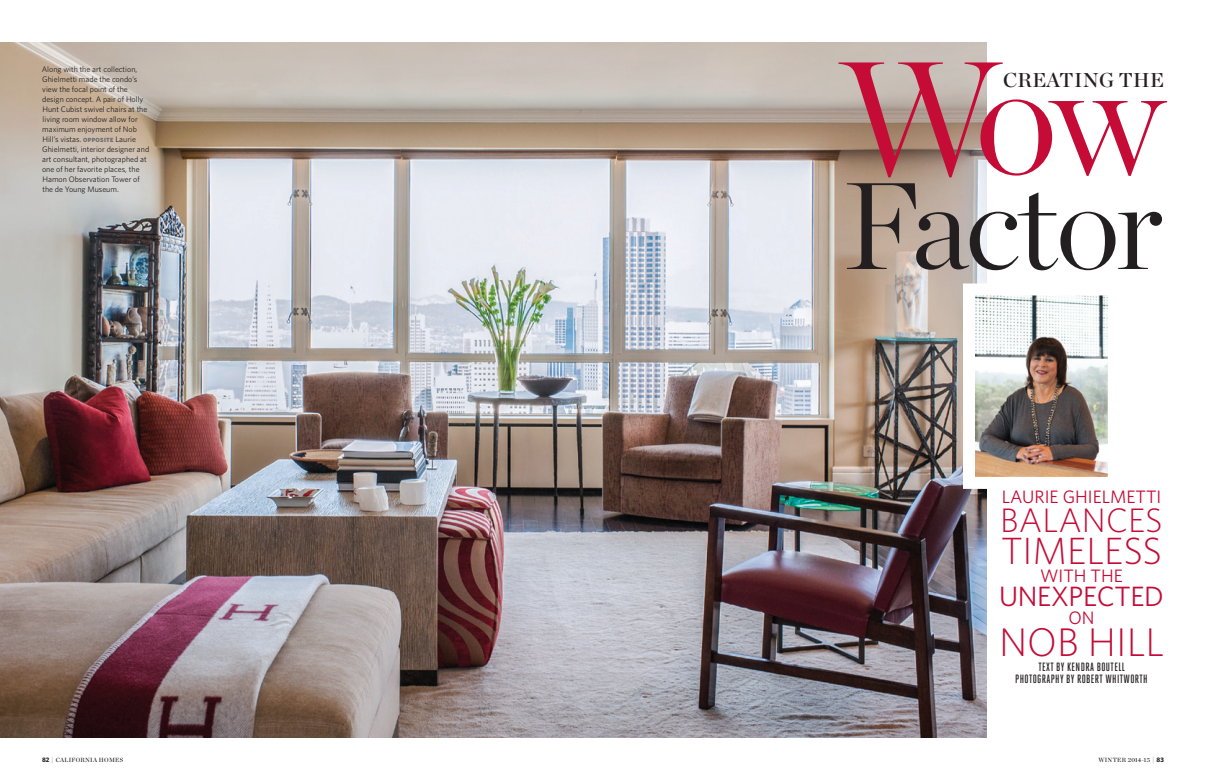
<style>
.page{position:relative;width:1206px;height:783px;background:#fff}
.page>*{position:absolute;margin:0;border:0;box-sizing:border-box;transform-origin:0 0}
.t1{font:300 160px "Chronicle Display";color:#c40c37}
.t2{font:300 123px "Chronicle Display";letter-spacing:-.03em;color:#231f20}
.feature_dek{font:300 40px "Whitney";color:#c40c37}
.feature_dek-2{font:300 38px "Whitney";color:#c40c37}
.feature_dek-3{font:300 34px "Whitney";color:#c40c37}
.feature_dek-4{font:28px "Whitney";letter-spacing:-.01em;color:#c40c37}
.t3{font:20px "Chronicle Display Semi";letter-spacing:.02em;color:#231f20}
.feature_dek-5{font:18px "Whitney";color:#c40c37}
.feature_byline{font:500 12px/12px "Heroic Condensed";letter-spacing:.03em;color:#231f20;text-align:center}
.caption_black{font:8px/10px "Whitney";color:#231f20}
.t4{font:6px "Chronicle Display Semi";letter-spacing:.05em;color:#231f20}
.s1{font-weight:900;font-size:6px;color:#6c6d70}
.s2{font-family:"Whitney";font-weight:700;font-size:6.5px}
.s3{font-family:"Chronicle Display";font-weight:300;font-size:7px}
</style>
<div class="page">
<img style="left:0;top:42px;width:987px;height:696px">
<img style="left:957px;top:278px;width:151px;height:217px">
<p class="t1" style="left:839px;top:-4px;width:327px">Wow</p>
<p class="t2" style="left:844px;top:132px;width:322px">Factor</p>
<p class="caption_black" style="left:42px;top:64px;width:109px">Along with the art collection,<br>Ghielmetti made the condo’s view the focal point of the design concept. A pair of Holly<br>Hunt Cubist swivel chairs at the living room window allow for maximum enjoyment of Nob<br>Hill’s vistas. <span class="s1">OPPOSITE</span> Laurie<br>Ghielmetti, interior designer and art consultant, photographed at one of her favorite places, the<br>Hamon Observation Tower of the de Young Museum.</p>
<p class="t3" style="left:1003px;top:64px;width:162px">CREATING THE</p>
<p class="feature_dek-5" style="left:1002px;top:486px;width:161px">LAURIE GHIELMETTI</p>
<p class="feature_dek-3" style="left:1000px;top:501px;width:164px">BALANCES</p>
<p class="feature_dek-2" style="left:1001px;top:529px;width:162px">TIMELESS</p>
<p class="feature_dek-5" style="left:1040px;top:565px;width:84px">WITH THE</p>
<p class="feature_dek-4" style="left:999px;top:580px;width:166px">UNEXPECTED</p>
<p class="feature_dek-5" style="left:1068px;top:607px;width:28px">ON</p>
<p class="feature_dek" style="left:999px;top:619px;width:166px">NOB HILL</p>
<p class="feature_byline" style="left:1015px;top:661px;width:134px">TEXT BY KENDRA BOUTELL<br>PHOTOGRAPHY BY ROBERT WHITWORTH</p>
<p class="t4" style="left:42px;top:755px;width:83px"><span class="s2">82</span> <span class="s3">|</span> CALIFORNIA HOMES</p>
<p class="t4" style="left:1098px;top:755px;width:67px">WINTER 2014-15 <span class="s3">|</span> <span class="s2">83</span></p>
</div>
